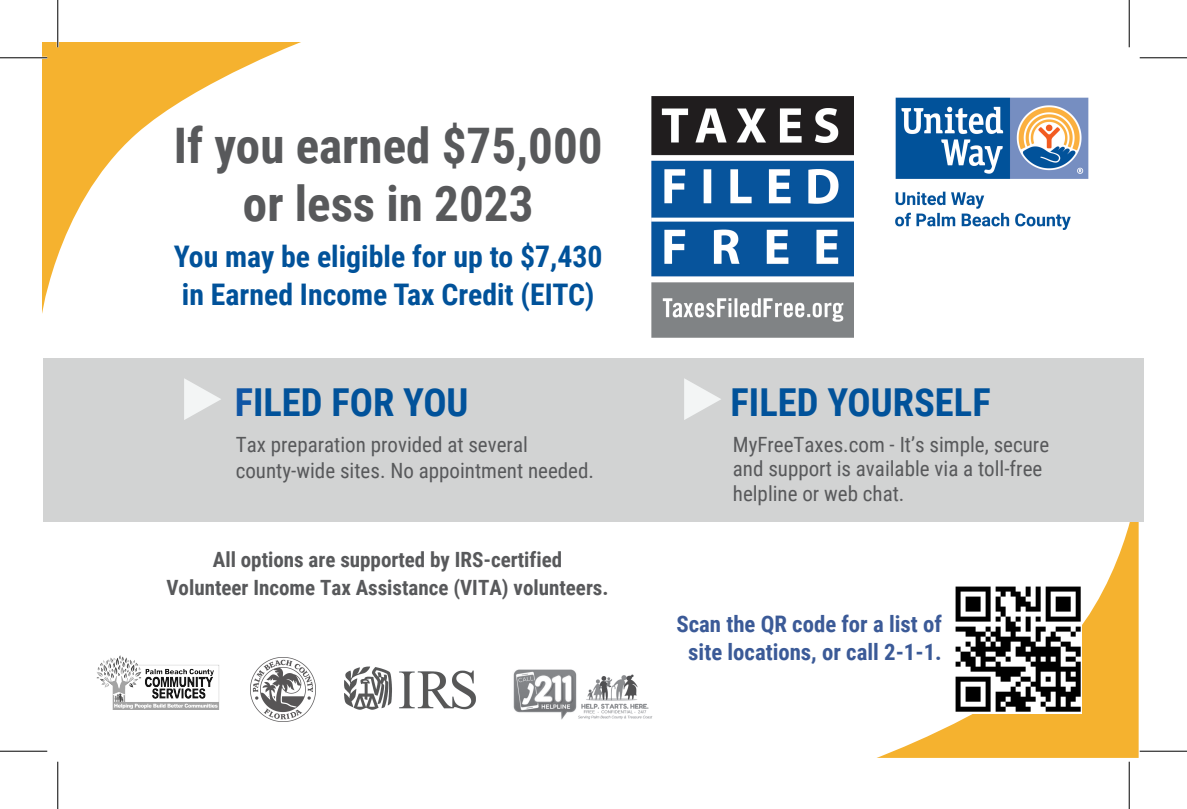
<style>
.page{position:relative;width:1187px;height:809px;background:#fff}
.page>*{position:absolute;margin:0;border:0;box-sizing:border-box;transform-origin:0 0}
.t1{font:700 49px/57.8px "Roboto Condensed";color:#58595b;text-align:center}
.t2{font:700 38.5px "Roboto Condensed";color:#01529a}
.t3{font:700 29.75px/38.5px "Roboto Condensed";color:#01529a}
.t4{font:700 22.75px/28px "Roboto Condensed";color:#3b5a97;text-align:center}
.t5{font:21px/24.5px "Roboto Condensed";color:#58595b}
.t6{font:700 21px/28px "Roboto Condensed";color:#58595b;text-align:center}
.s1{color:#1056a5}
</style>
<div class="page">
<svg style="left:876px;top:521px;width:262px;height:236px"></svg>
<div style="left:43px;top:358px;width:1100px;height:163px;background:#d2d3d3"></div>
<img style="left:895px;top:97px;width:194px;height:132px">
<img style="left:251px;top:657px;width:64px;height:64px">
<img style="left:513px;top:669px;width:140px;height:51px">
<img style="left:96px;top:655px;width:124px;height:54px">
<img style="left:344px;top:666px;width:132px;height:44px">
<svg style="left:42px;top:42px;width:259px;height:272px"></svg>
<img style="left:651px;top:96px;width:202px;height:241px">
<img style="left:951px;top:579px;width:130px;height:134px">
<svg style="left:184px;top:378px;width:37px;height:42px"></svg>
<svg style="left:684px;top:378px;width:37px;height:42px"></svg>
<hr style="left:0;top:57px;width:47px;height:2px;background:#fff">
<hr style="left:57px;top:0;width:2px;height:47px;background:#fff">
<hr style="left:0;top:57px;width:47px;height:1px;background:#000">
<hr style="left:1139px;top:57px;width:47px;height:1px;background:#000">
<hr style="left:0;top:750px;width:47px;height:1px;background:#000">
<hr style="left:1139px;top:750px;width:47px;height:1px;background:#000">
<hr style="left:57px;top:0;width:1px;height:47px;background:#000">
<hr style="left:57px;top:761px;width:1px;height:47px;background:#000">
<hr style="left:1128px;top:0;width:1px;height:47px;background:#000">
<hr style="left:1128px;top:761px;width:1px;height:47px;background:#000">
<h1 class="t1" style="left:174px;top:115px;width:430px">If you earned $75,000 or less in 2023</h1>
<h3 class="t3" style="left:174px;top:236px;width:430px">You may be eligible for up to $7,430 in Earned Income Tax Credit (EITC)</h3>
<h2 class="t2" style="left:235px;top:375px;width:235px"><span class="s1">F</span>ILED FOR YOU</h2>
<h2 class="t2" style="left:730px;top:375px;width:261px">FILED YOURSELF</h2>
<p class="t5" style="left:236px;top:430px;width:360px;line-height:26.2px">Tax preparation provided at several county-wide sites. No appointment needed.</p>
<p class="t5" style="left:733px;top:431px;width:318px">MyFreeTaxes.com - It’s simple, secure and support is available via a toll-free helpline or web chat.</p>
<p class="t6" style="left:166px;top:545px;width:444px">All options are supported by IRS-certified<br>Volunteer Income Tax Assistance (VITA) volunteers.</p>
<p class="t4" style="left:676px;top:609px;width:267px">Scan the QR code for a list of site locations, or call 2-1-1.</p>
</div>
